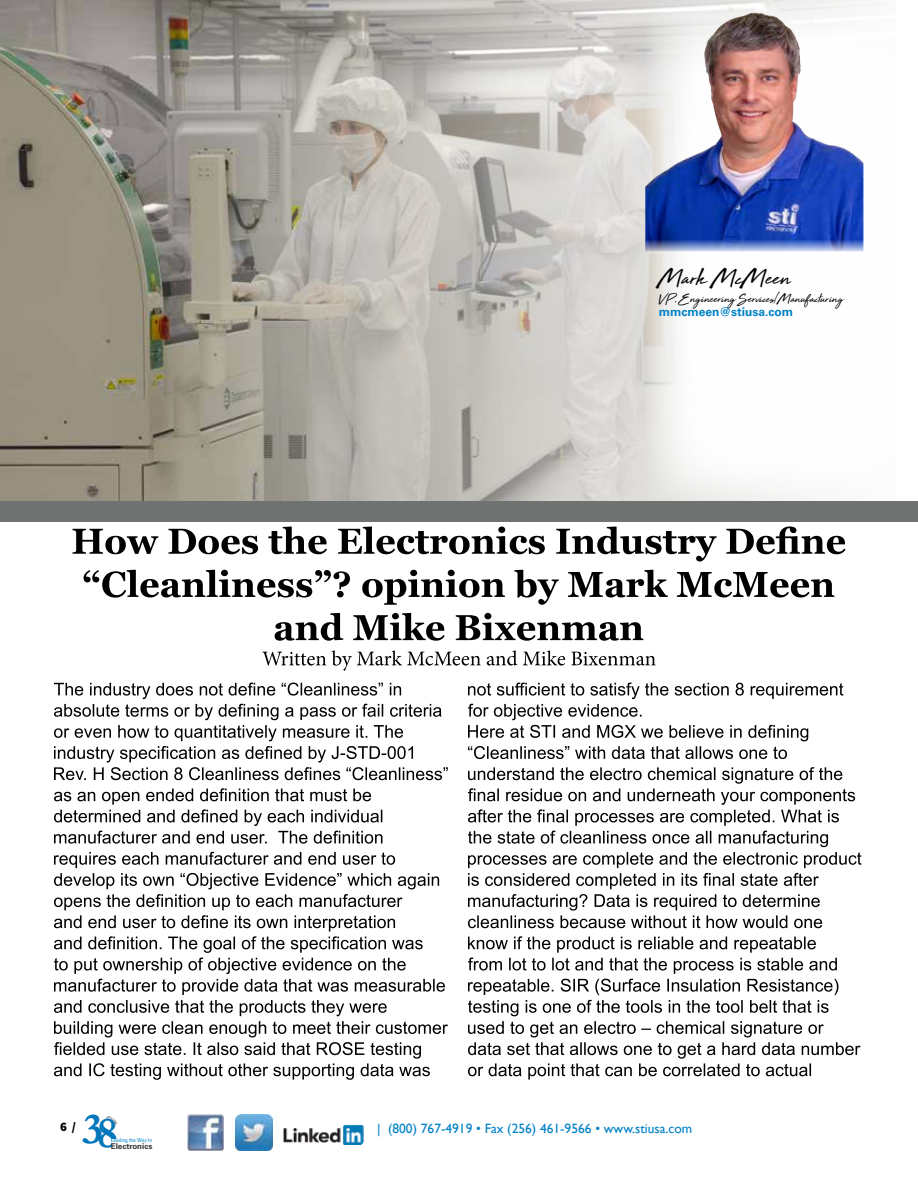
<style>
.page{position:relative;width:918px;height:1188px;background:#fff}
.page>*{position:absolute;margin:0;border:0;box-sizing:border-box;transform-origin:0 0}
.t1{font:700 44.4px "Garamond";color:#0076bb}
.t2{font:26.4px "High Tide";color:#000}
.t3{font:14.4px "High Tide";color:#000}
.t4{font:13.5px "Gill Sans";color:#0081c6}
.t5{font:900 12.75px "Source Sans Pro";color:#000}
.t6{font:700 12px "Univers LT Std";color:#0081c6}
.t7{font:700 7.95px "Univers LT Std";color:#353434}
.t8{font:condensed 5.4px "Univers";color:#0081c6}
</style>
<div class="page">
<img style="left:188px;top:1114px;width:36px;height:37px">
<img style="left:236px;top:1114px;width:36px;height:37px">
<img style="left:284px;top:1125px;width:80px;height:20px">
<img style="left:0;top:0;width:645px;height:501px">
<img style="left:645px;top:13px;width:218px;height:238px">
<div style="left:0;top:501px;width:918px;height:21px;background:#6f7271"></div>
<svg style="left:54px;top:683px;width:394px;height:97px"></svg>
<svg style="left:54px;top:788px;width:328px;height:56px"></svg>
<svg style="left:54px;top:852px;width:394px;height:228px"></svg>
<svg style="left:468px;top:683px;width:375px;height:76px"></svg>
<svg style="left:468px;top:767px;width:394px;height:161px"></svg>
<svg style="left:468px;top:936px;width:393px;height:144px"></svg>
<svg style="left:73px;top:527px;width:772px;height:35px"></svg>
<svg style="left:84px;top:570px;width:750px;height:35px"></svg>
<svg style="left:275px;top:613px;width:368px;height:28px"></svg>
<svg style="left:262px;top:650px;width:394px;height:21px"></svg>
<h2 class="t2" style="left:659px;top:260px;width:133px">Mark McMeen</h2>
<p class="t3" style="left:659px;top:288px;width:186px">VP, Engineering Services/Manufacturing</p>
<p class="t6" style="left:659px;top:305px;width:136px">mmcmeen@stiusa.com</p>
<h1 class="t1" style="left:82px;top:1101px;width:38px">38</h1>
<p class="t5" style="left:60px;top:1118px;width:18px">6 /</p>
<p class="t4" style="left:377px;top:1120px;width:317px">| (800) 767-4919 • Fax (256) 461-9566 • www.stiusa.com</p>
<p class="t8" style="left:111px;top:1137px;width:42px">Leading the Way In</p>
<p class="t7" style="left:111px;top:1142px;width:43px">Electronics</p>
</div>
